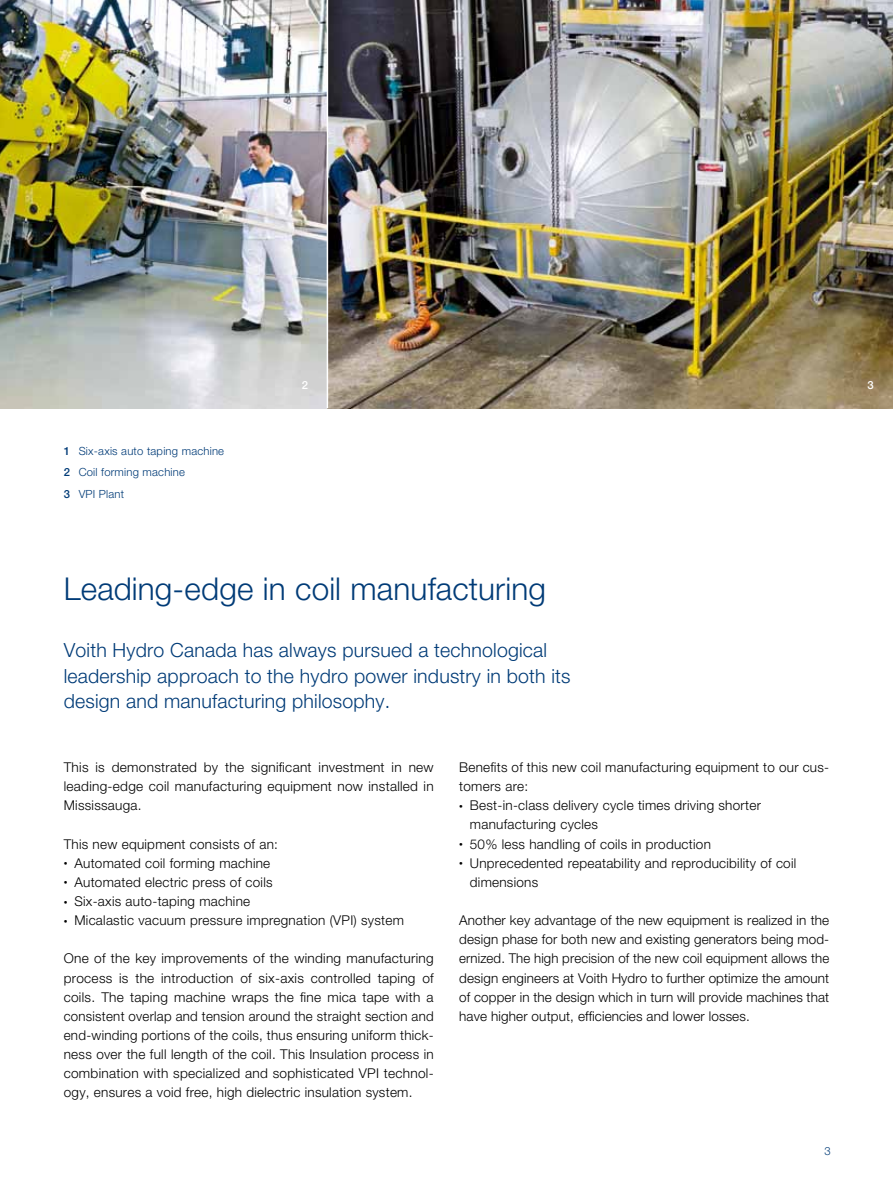
<style>
.page{position:relative;width:893px;height:1191px;background:#fff}
.page>*{position:absolute;margin:0;border:0;box-sizing:border-box;transform-origin:0 0}
.t1{font:300 31.5px "Helvetica Neue LT Pro";letter-spacing:.005em;color:#003b77}
.t2{font:300 19.5px/25.5px "Helvetica Neue LT Pro";letter-spacing:.01em;color:#003b77}
.t3{font:300 13.5px/19.2px "Helvetica Neue LT Pro";letter-spacing:.02em;color:#000;text-align:justify}
.t4{font:300 11.25px/21.5px "Helvetica Neue LT Pro";letter-spacing:.02em;color:#003b77}
.t5{font:500 11.25px "Helvetica Neue LT Pro";color:#fff}
.s1{font-weight:500}
.s2{font-size:7.5px}
</style>
<div class="page">
<img style="left:0;top:0;width:327px;height:408px">
<img style="left:328px;top:0;width:565px;height:408px">
<p class="t4" style="left:64px;top:440px;width:162px"><span class="s1">1</span> Six-axis auto taping machine<br><span class="s1">2</span> Coil forming machine<br><span class="s1">3</span> VPI Plant</p>
<p class="t5" style="left:302px;top:378px;width:8px">2</p>
<p class="t5" style="left:867px;top:378px;width:8px">3</p>
<h1 class="t1" style="left:64px;top:569px;width:484px">Leading-edge in coil manufacturing</h1>
<h2 class="t2" style="left:64px;top:637px;width:508px">Voith Hydro Canada has always pursued a technological leadership approach to the hydro power industry in both its design and manufacturing philosophy.</h2>
<p class="t3" style="left:64px;top:757px;width:371px">This is demonstrated by the significant investment in new leading-edge coil manufacturing equipment now installed in Mississauga.</p>
<p class="t3" style="left:64px;top:834px;width:216px">This new equipment consists of an:</p>
<p class="t3" style="left:64px;top:853px;width:208px"><span class="s2">•</span> Automated coil forming machine</p>
<p class="t3" style="left:64px;top:872px;width:210px"><span class="s2">•</span> Automated electric press of coils</p>
<p class="t3" style="left:64px;top:891px;width:188px"><span class="s2">•</span> Six-axis auto-taping machine</p>
<p class="t3" style="left:64px;top:910px;width:342px"><span class="s2">•</span> Micalastic vacuum pressure impregnation (VPI) system</p>
<p class="t3" style="left:64px;top:948px;width:371px">One of the key improvements of the winding manufacturing process is the introduction of six-axis controlled taping of coils. The taping machine wraps the fine mica tape with a consistent overlap and tension around the straight section and end-winding portions of the coils, thus ensuring uniform thick&shy;ness over the full length of the coil. This Insulation process in combination with specialized and sophisticated VPI technol&shy;ogy, ensures a void free, high dielectric insulation system.</p>
<p class="t3" style="left:459px;top:757px;width:371px">Benefits of this new coil manufacturing equipment to our cus&shy;tomers are:</p>
<p class="t3" style="left:470px;top:795px;width:293px;text-indent:-11px"><span class="s2">•</span> Best-in-class delivery cycle times driving shorter manufacturing cycles</p>
<p class="t3" style="left:459px;top:834px;width:253px"><span class="s2">•</span> 50% less handling of coils in production</p>
<p class="t3" style="left:470px;top:853px;width:328px;text-indent:-11px"><span class="s2">•</span> Unprecedented repeatability and reproducibility of coil dimensions</p>
<p class="t3" style="left:459px;top:910px;width:371px">Another key advantage of the new equipment is realized in the design phase for both new and existing generators being mod&shy;ernized. The high precision of the new coil equipment allows the design engineers at Voith Hydro to further optimize the amount of copper in the design which in turn will provide machines that have higher output, efficiencies and lower losses.</p>
<p class="t4" style="left:824px;top:1139px;width:8px">3</p>
</div>
